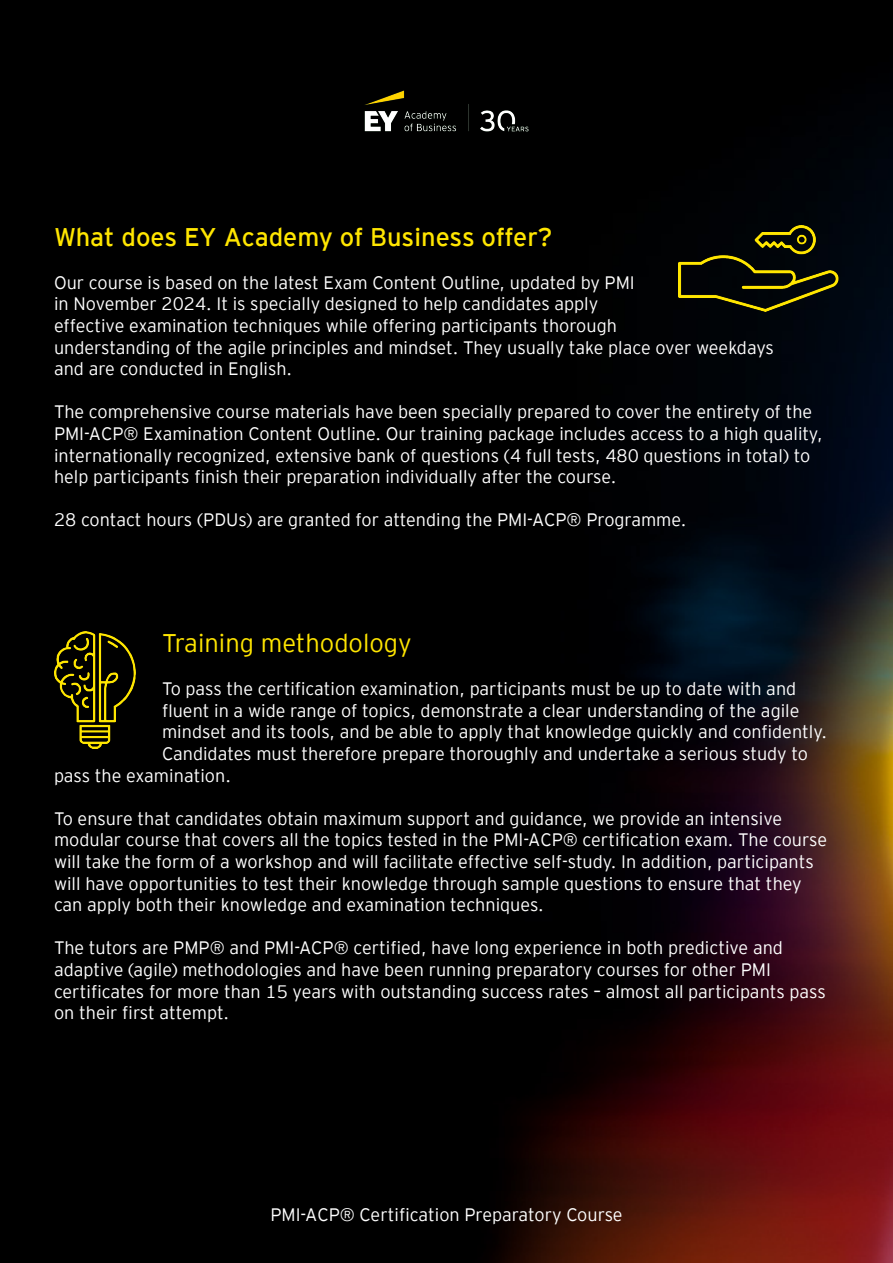
<style>
.page{position:relative;width:893px;height:1263px;background:#fff}
.page>*{position:absolute;margin:0;border:0;box-sizing:border-box;transform-origin:0 0}
.Paragraph_Style_1{font:25.5px "EY Interstate";color:#ffe600}
.Paragraph_Style_1-2{font:300 25.5px "EY Interstate";color:#ffe600}
.Paragraph_Style_1-3{font:300 18px/21.6px "EY Interstate";color:#fff}
</style>
<div class="page">
<div style="left:0;top:0;width:96px;height:1263px;background:#000"></div>
<img style="left:96px;top:0;width:797px;height:1263px">
<div style="left:332px;top:53px;width:229px;height:115px;background:#000"></div>
<img style="left:679px;top:225px;width:160px;height:86px">
<img style="left:54px;top:631px;width:82px;height:118px">
<p class="Paragraph_Style_1" style="left:54px;top:218px;width:500px">What does EY Academy of Business offer?</p>
<p class="Paragraph_Style_1-3" style="left:54px;top:270px;width:582px">Our course is based on the latest Exam Content Outline, updated by PMI</p>
<p class="Paragraph_Style_1-3" style="left:54px;top:292px;width:546px">in November 2024. It is specially designed to help candidates apply</p>
<p class="Paragraph_Style_1-3" style="left:54px;top:314px;width:564px">effective examination techniques while offering participants thorough</p>
<p class="Paragraph_Style_1-3" style="left:54px;top:335px;width:721px">understanding of the agile principles and mindset. They usually take place over weekdays</p>
<p class="Paragraph_Style_1-3" style="left:54px;top:357px;width:240px">and are conducted in English.</p>
<p class="Paragraph_Style_1-3" style="left:54px;top:400px;width:770px">The comprehensive course materials have been specially prepared to cover the entirety of the PMI-ACP® Examination Content Outline. Our training package includes access to a high quality, internationally recognized, extensive bank of questions (4 full tests, 480 questions in total) to help participants finish their preparation individually after the course.</p>
<p class="Paragraph_Style_1-3" style="left:54px;top:508px;width:634px">28 contact hours (PDUs) are granted for attending the PMI-ACP® Programme.</p>
<p class="Paragraph_Style_1-2" style="left:162px;top:625px;width:251px">Training methodology</p>
<p class="Paragraph_Style_1-3" style="left:162px;top:677px;width:636px">To pass the certification examination, participants must be up to date with and</p>
<p class="Paragraph_Style_1-3" style="left:162px;top:698px;width:639px">fluent in a wide range of topics, demonstrate a clear understanding of the agile</p>
<p class="Paragraph_Style_1-3" style="left:162px;top:720px;width:666px">mindset and its tools, and be able to apply that knowledge quickly and confidently.</p>
<p class="Paragraph_Style_1-3" style="left:54px;top:742px;width:755px;text-indent:108px">Candidates must therefore prepare thoroughly and undertake a serious study to pass the examination.</p>
<p class="Paragraph_Style_1-3" style="left:54px;top:806px;width:730px">To ensure that candidates obtain maximum support and guidance, we provide an intensive</p>
<p class="Paragraph_Style_1-3" style="left:54px;top:828px;width:775px">modular course that covers all the topics tested in the PMI-ACP® certification exam. The course will take the form of a workshop and will facilitate effective self-study. In addition, participants will have opportunities to test their knowledge through sample questions to ensure that they can apply both their knowledge and examination techniques.</p>
<p class="Paragraph_Style_1-3" style="left:54px;top:936px;width:730px">The tutors are PMP® and PMI-ACP® certified, have long experience in both predictive and adaptive (agile) methodologies and have been running preparatory courses for other PMI</p>
<p class="Paragraph_Style_1-3" style="left:54px;top:979px;width:773px">certificates for more than 15 years with outstanding success rates – almost all participants pass on their first attempt.</p>
<p class="Paragraph_Style_1-3" style="left:270px;top:1202px;width:354px">PMI-ACP® Certification Preparatory Course</p>
</div>
